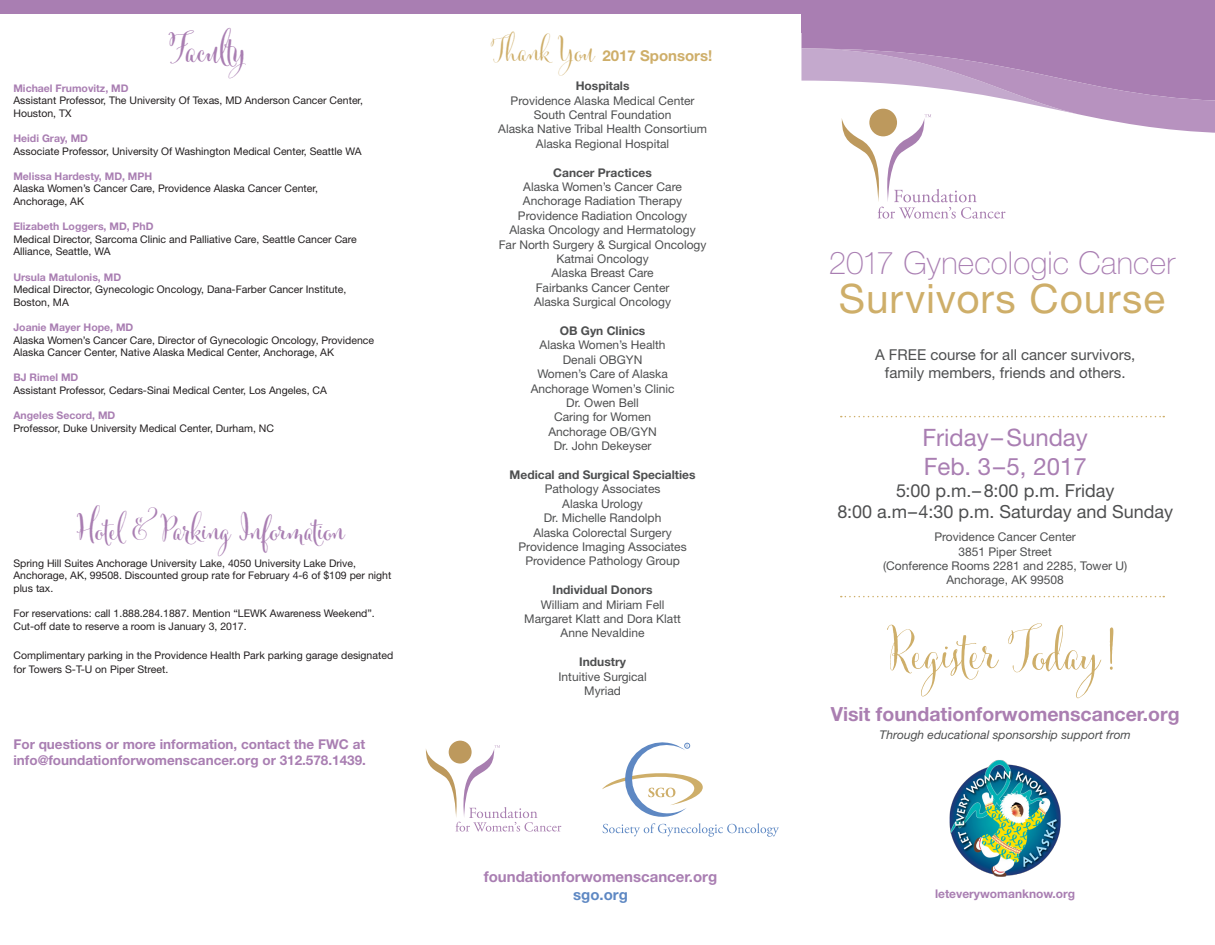
<style>
.page{position:relative;width:1215px;height:945px;background:#fff}
.page>*{position:absolute;margin:0;border:0;box-sizing:border-box;transform-origin:0 0}
.t1{font:60px "Cantoni Basic";color:#ceae69}
.t2{font:700 42px "Cantoni Pro";color:#a97eb2}
.t3{font:40.5px "Helvetica Neue LT Std";letter-spacing:.025em;color:#ceae69}
.t4{font:700 36px "Cantoni Pro";color:#a97eb2}
.t5{font:34.5px "Cantoni Basic";color:#ceae69}
.t6{font:100 31.5px "Helvetica Neue LT Std";letter-spacing:.005em;color:#a97eb2}
.t7{font:24px "Helvetica Neue LT Std";color:#a97eb2}
.t8{font:700 19.5px "Helvetica Neue LT Std";color:#aa7eb1}
.t9{font:18px "Helvetica Neue LT Std";color:#4e4f50}
.t10{font:15px "Helvetica Neue LT Std";color:#4e4f50}
.t11{font:700 15px "Helvetica Neue LT Std";color:#a97eb2}
.t12{font:700 15px "Helvetica Neue LT Std";color:#ceae69}
.t13{font:700 15px "Helvetica Neue LT Std";color:#5e88c3}
.t14{font:700 13.5px "Helvetica Neue LT Std";color:#a97eb2}
.t15{font:12px "Helvetica Neue LT Std";color:#4e4f50}
.t16{font:700 12px "Helvetica Neue LT Std";color:#4e4f50}
.t17{font:italic 12px "Helvetica Neue LT Std";color:#4e4f50}
.t18{font:700 12px "Helvetica Neue LT Std";color:#a97eb2}
.t19{font:10.5px/12.6px "Helvetica Neue LT Std";color:#231f20}
.t20{font:700 10.5px "Helvetica Neue LT Std";color:#a97eb2}
</style>
<div class="page">
<svg style="left:801px;top:26px;width:414px;height:193px"></svg>
<div style="left:802px;top:0;width:413px;height:32px;background:#a97eb2"></div>
<svg style="left:841px;top:416px;width:323px;height:1px"></svg>
<svg style="left:841px;top:596px;width:323px;height:1px"></svg>
<img style="left:949px;top:760px;width:112px;height:117px">
<div style="left:0;top:0;width:1215px;height:14px;background:#a97eb2"></div>
<div style="left:449px;top:741px;width:23px;height:23px;background:#bd995d;border-radius:50%"></div>
<svg style="left:426px;top:745px;width:135px;height:87px"></svg>
<svg style="left:602px;top:742px;width:177px;height:95px"></svg>
<p class="t2" style="left:168px;top:23px;width:81px">Faculty</p>
<p class="t20" style="left:13px;top:81px;width:117px">Michael Frumovitz, MD</p>
<p class="t19" style="left:13px;top:94px;width:351px">Assistant Professor, The University Of Texas, MD Anderson Cancer Center,<br>Houston, TX</p>
<p class="t20" style="left:13px;top:132px;width:76px">Heidi Gray, MD</p>
<p class="t19" style="left:13px;top:144px;width:350px">Associate Professor, University Of Washington Medical Center, Seattle WA</p>
<p class="t20" style="left:13px;top:170px;width:140px">Melissa Hardesty, MD, MPH</p>
<p class="t19" style="left:13px;top:182px;width:306px">Alaska Women’s Cancer Care, Providence Alaska Cancer Center,<br>Anchorage, AK</p>
<p class="t20" style="left:13px;top:220px;width:142px">Elizabeth Loggers, MD, PhD</p>
<p class="t19" style="left:13px;top:233px;width:345px">Medical Director, Sarcoma Clinic and Palliative Care, Seattle Cancer Care<br>Alliance, Seattle, WA</p>
<p class="t20" style="left:13px;top:270px;width:109px">Ursula Matulonis, MD</p>
<p class="t19" style="left:13px;top:283px;width:334px">Medical Director, Gynecologic Oncology, Dana-Farber Cancer Institute,<br>Boston, MA</p>
<p class="t20" style="left:13px;top:321px;width:121px">Joanie Mayer Hope, MD</p>
<p class="t19" style="left:13px;top:333px;width:362px">Alaska Women’s Cancer Care, Director of Gynecologic Oncology, Providence<br>Alaska Cancer Center, Native Alaska Medical Center, Anchorage, AK</p>
<p class="t20" style="left:13px;top:371px;width:66px">BJ Rimel MD</p>
<p class="t19" style="left:13px;top:384px;width:315px">Assistant Professor, Cedars-Sinai Medical Center, Los Angeles, CA</p>
<p class="t20" style="left:13px;top:409px;width:103px">Angeles Secord, MD</p>
<p class="t19" style="left:13px;top:422px;width:262px">Professor, Duke University Medical Center, Durham, NC</p>
<p class="t4" style="left:78px;top:507px;width:268px">Hotel &amp; Parking Information</p>
<p class="t19" style="left:13px;top:557px;width:379px">Spring Hill Suites Anchorage University Lake, 4050 University Lake Drive,<br>Anchorage, AK, 99508. Discounted group rate for February 4-6 of $109 per night plus tax.</p>
<p class="t19" style="left:13px;top:607px;width:363px">For reservations: call 1.888.284.1887. Mention “LEWK Awareness Weekend”.<br>Cut-off date to reserve a room is January 3, 2017.</p>
<p class="t19" style="left:13px;top:649px;width:381px;line-height:13.5px">Complimentary parking in the Providence Health Park parking garage designated for Towers S-T-U on Piper Street.</p>
<p class="t14" style="left:13px;top:736px;width:353px">For questions or more information, contact the FWC at</p>
<p class="t14" style="left:13px;top:752px;width:354px">info@foundationforwomenscancer.org or 312.578.1439.</p>
<p class="t5" style="left:493px;top:29px;width:103px">Thank You</p>
<p class="t12" style="left:603px;top:47px;width:111px">2017 Sponsors!</p>
<p class="t16" style="left:576px;top:79px;width:55px">Hospitals</p>
<p class="t15" style="left:511px;top:93px;width:186px">Providence Alaska Medical Center</p>
<p class="t15" style="left:534px;top:108px;width:139px">South Central Foundation</p>
<p class="t15" style="left:498px;top:122px;width:210px">Alaska Native Tribal Health Consortium</p>
<p class="t15" style="left:536px;top:136px;width:135px">Alaska Regional Hospital</p>
<p class="t16" style="left:553px;top:165px;width:100px">Cancer Practices</p>
<p class="t15" style="left:523px;top:180px;width:160px">Alaska Women’s Cancer Care</p>
<p class="t15" style="left:523px;top:194px;width:161px">Anchorage Radiation Therapy</p>
<p class="t15" style="left:518px;top:208px;width:171px">Providence Radiation Oncology</p>
<p class="t15" style="left:509px;top:223px;width:188px">Alaska Oncology and Hermatology</p>
<p class="t15" style="left:499px;top:237px;width:209px">Far North Surgery &amp; Surgical Oncology</p>
<p class="t15" style="left:556px;top:252px;width:94px">Katmai Oncology</p>
<p class="t15" style="left:551px;top:266px;width:104px">Alaska Breast Care</p>
<p class="t15" style="left:536px;top:280px;width:135px">Fairbanks Cancer Center</p>
<p class="t15" style="left:534px;top:295px;width:139px">Alaska Surgical Oncology</p>
<p class="t16" style="left:560px;top:323px;width:87px">OB Gyn Clinics</p>
<p class="t15" style="left:540px;top:338px;width:128px">Alaska Women’s Health</p>
<p class="t15" style="left:563px;top:352px;width:81px">Denali OBGYN</p>
<p class="t15" style="left:537px;top:367px;width:132px">Women’s Care of Alaska</p>
<p class="t15" style="left:531px;top:381px;width:145px">Anchorage Women’s Clinic</p>
<p class="t15" style="left:566px;top:396px;width:74px">Dr. Owen Bell</p>
<p class="t15" style="left:554px;top:410px;width:99px">Caring for Women</p>
<p class="t15" style="left:548px;top:424px;width:110px">Anchorage OB/GYN</p>
<p class="t15" style="left:554px;top:439px;width:99px">Dr. John Dekeyser</p>
<p class="t16" style="left:510px;top:467px;width:187px">Medical and Surgical Specialties</p>
<p class="t15" style="left:545px;top:482px;width:117px">Pathology Associates</p>
<p class="t15" style="left:562px;top:496px;width:82px">Alaska Urology</p>
<p class="t15" style="left:544px;top:511px;width:119px">Dr. Michelle Randolph</p>
<p class="t15" style="left:533px;top:525px;width:140px">Alaska Colorectal Surgery</p>
<p class="t15" style="left:518px;top:540px;width:170px">Providence Imaging Associates</p>
<p class="t15" style="left:525px;top:554px;width:156px">Providence Pathology Group</p>
<p class="t16" style="left:553px;top:583px;width:101px">Individual Donors</p>
<p class="t15" style="left:541px;top:597px;width:125px">William and Miriam Fell</p>
<p class="t15" style="left:524px;top:612px;width:158px">Margaret Klatt and Dora Klatt</p>
<p class="t15" style="left:561px;top:626px;width:86px">Anne Nevaldine</p>
<p class="t16" style="left:579px;top:655px;width:48px">Industry</p>
<p class="t15" style="left:558px;top:669px;width:90px">Intuitive Surgical</p>
<p class="t15" style="left:584px;top:684px;width:38px">Myriad</p>
<p class="t11" style="left:484px;top:867px;width:235px">foundationforwomenscancer.org</p>
<p class="t13" style="left:573px;top:885px;width:56px">sgo.org</p>
<p class="t6" style="left:829px;top:244px;width:348px">2017 Gynecologic Cancer</p>
<p class="t3" style="left:839px;top:274px;width:328px">Survivors Course</p>
<p class="t10" style="left:875px;top:346px;width:262px">A FREE course for all cancer survivors,</p>
<p class="t10" style="left:885px;top:364px;width:242px">family members, friends and others.</p>
<p class="t7" style="left:923px;top:424px;width:167px">Friday– Sunday</p>
<p class="t7" style="left:924px;top:452px;width:165px">Feb. 3–5, 2017</p>
<p class="t9" style="left:896px;top:480px;width:220px">5:00 p.m.– 8:00 p.m. Friday</p>
<p class="t9" style="left:837px;top:501px;width:337px">8:00 a.m–4:30 p.m. Saturday and Sunday</p>
<p class="t15" style="left:934px;top:530px;width:143px">Providence Cancer Center</p>
<p class="t15" style="left:959px;top:544px;width:95px">3851 Piper Street</p>
<p class="t15" style="left:883px;top:559px;width:246px">(Conference Rooms 2281 and 2285, Tower U)</p>
<p class="t15" style="left:947px;top:573px;width:119px">Anchorage, AK 99508</p>
<p class="t1" style="left:887px;top:614px;width:231px">Register Today!</p>
<p class="t8" style="left:831px;top:702px;width:350px">Visit foundationforwomenscancer.org</p>
<p class="t17" style="left:880px;top:728px;width:253px">Through educational sponsorship support from</p>
<p class="t18" style="left:935px;top:886px;width:142px">leteverywomanknow.org</p>
</div>
